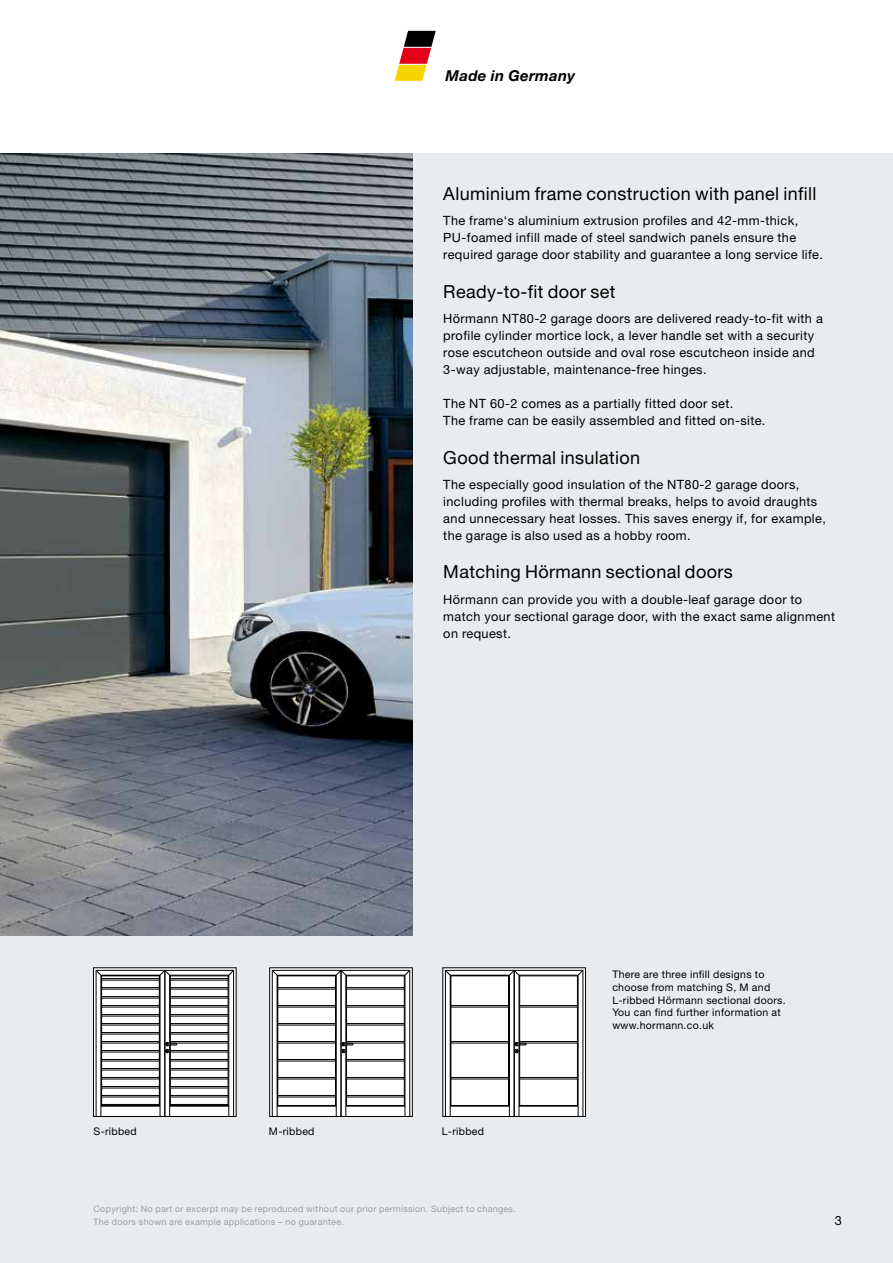
<style>
.page{position:relative;width:893px;height:1263px;background:#fff}
.page>*{position:absolute;margin:0;border:0;box-sizing:border-box;transform-origin:0 0}
.t1{font:18px "Hoermann Helvetica Neue Rm";letter-spacing:.02em;color:#000}
.t2{font:italic 700 15px "Hoermann Helvetica Neue";letter-spacing:.02em;color:#000}
.t3{font:12.75px/17px "Hoermann Helvetica Neue Rm";letter-spacing:.03em;color:#000}
.t4{font:10.5px/12.8px "Hoermann Helvetica Neue Rm";letter-spacing:.03em;color:#000}
.t5{font:9px/12.8px "Hoermann Helvetica Neue Rm";letter-spacing:.03em;color:#9c9e9f}
</style>
<div class="page">
<div style="left:0;top:153px;width:893px;height:1110px;background:#e9ecee"></div>
<img style="left:0;top:153px;width:412px;height:782px">
<div style="left:270px;top:968px;width:142px;height:148px;background:linear-gradient(to bottom,#b6b6b6,#b6b6b6)"></div>
<div style="left:269px;top:967px;width:144px;height:150px;border:1px solid #000"></div>
<svg style="left:272px;top:970px;width:138px;height:147px;background:#d1d1d1"></svg>
<div style="left:94px;top:968px;width:142px;height:148px;background:linear-gradient(to bottom,#e6e6e6,#e6e6e6)"></div>
<div style="left:93px;top:967px;width:144px;height:150px;border:1px solid #000"></div>
<svg style="left:96px;top:970px;width:138px;height:147px;background:#bbb"></svg>
<div style="left:443px;top:968px;width:142px;height:148px;background:linear-gradient(to bottom,#8f8f8f,#909090)"></div>
<div style="left:442px;top:967px;width:144px;height:150px;border:1px solid #000"></div>
<svg style="left:445px;top:970px;width:138px;height:147px;background:#dcdcdc"></svg>
<svg style="left:394px;top:30px;width:42px;height:51px"></svg>
<p class="t2" style="left:446px;top:66px;width:131px">Made in Germany</p>
<h1 class="t1" style="left:443px;top:181px;width:375px">Aluminium frame construction with panel infill</h1>
<p class="t3" style="left:443px;top:211px;width:381px">The frame‘s aluminium extrusion profiles and 42-mm-thick,<br>PU-foamed infill made of steel sandwich panels ensure the required garage door stability and guarantee a long service life.</p>
<h1 class="t1" style="left:443px;top:279px;width:174px">Ready-to-fit door set</h1>
<p class="t3" style="left:443px;top:309px;width:381px">Hörmann NT80-2 garage doors are delivered ready-to-fit with a profile cylinder mortice lock, a lever handle set with a security rose escutcheon outside and oval rose escutcheon inside and 3-way adjustable, maintenance-free hinges.</p>
<p class="t3" style="left:443px;top:394px;width:324px">The NT 60-2 comes as a partially fitted door set.<br>The frame can be easily assembled and fitted on-site.</p>
<h1 class="t1" style="left:443px;top:444px;width:198px">Good thermal insulation</h1>
<p class="t3" style="left:443px;top:475px;width:384px">The especially good insulation of the NT80-2 garage doors, including profiles with thermal breaks, helps to avoid draughts and unnecessary heat losses. This saves energy if, for example, the garage is also used as a hobby room.</p>
<h1 class="t1" style="left:443px;top:559px;width:291px">Matching Hörmann sectional doors</h1>
<p class="t3" style="left:443px;top:590px;width:393px">Hörmann can provide you with a double-leaf garage door to match your sectional garage door, with the exact same alignment on request.</p>
<p class="t4" style="left:94px;top:1124px;width:45px">S-ribbed</p>
<p class="t4" style="left:269px;top:1124px;width:47px">M-ribbed</p>
<p class="t4" style="left:442px;top:1124px;width:44px">L-ribbed</p>
<p class="t5" style="left:94px;top:1202px;width:424px">Copyright: No part or excerpt may be reproduced without our prior permission. Subject to changes.<br>The doors shown are example applications – no guarantee.</p>
<p class="t4" style="left:612px;top:967px;width:175px">There are three infill designs to choose from matching S, M and<br>L-ribbed Hörmann sectional doors.<br>You can find further information at www.hormann.co.uk</p>
<p class="t3" style="left:835px;top:1211px;width:9px">3</p>
</div>
